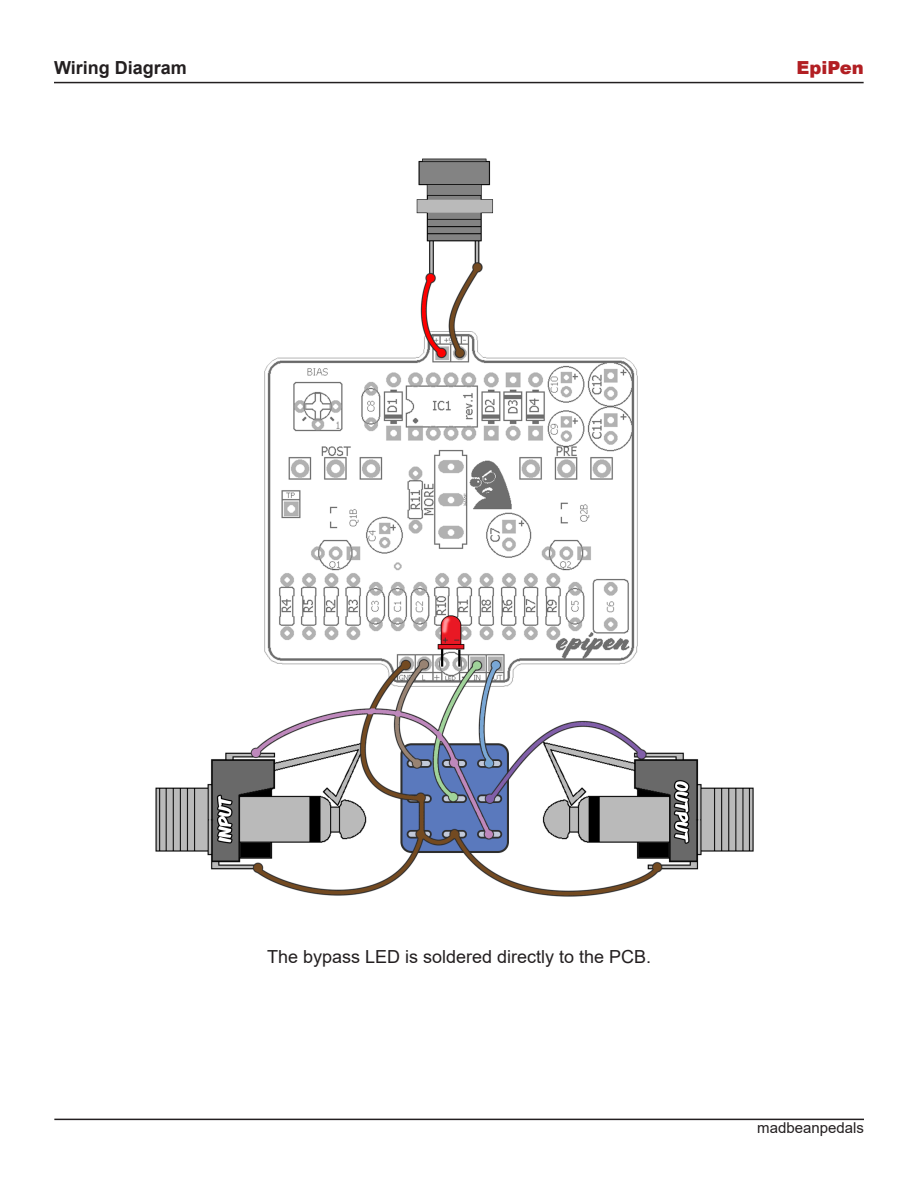
<style>
.page{position:relative;width:918px;height:1188px;background:#fff}
.page>*{position:absolute;margin:0;border:0;box-sizing:border-box;transform-origin:0 0}
.t1{font:18px "Arial";color:#231f20}
.t2{font:700 18px "Arial";color:#231f20}
.t3{font:900 18px "Arial";color:#b21f23}
.t4{font:15px "Arial";color:#231f20}
</style>
<div class="page">
<hr style="left:54px;top:82px;width:810px;height:1px;background:#231f20">
<hr style="left:54px;top:1119px;width:810px;height:1px;background:#231f20">
<img style="left:155px;top:158px;width:599px;height:739px">
<p class="t2" style="left:54px;top:55px;width:134px">Wiring Diagram</p>
<p class="t3" style="left:796px;top:55px;width:69px">EpiPen</p>
<p class="t1" style="left:267px;top:944px;width:386px">The bypass LED is soldered directly to the PCB.</p>
<p class="t4" style="left:757px;top:1117px;width:108px">madbeanpedals</p>
</div>
